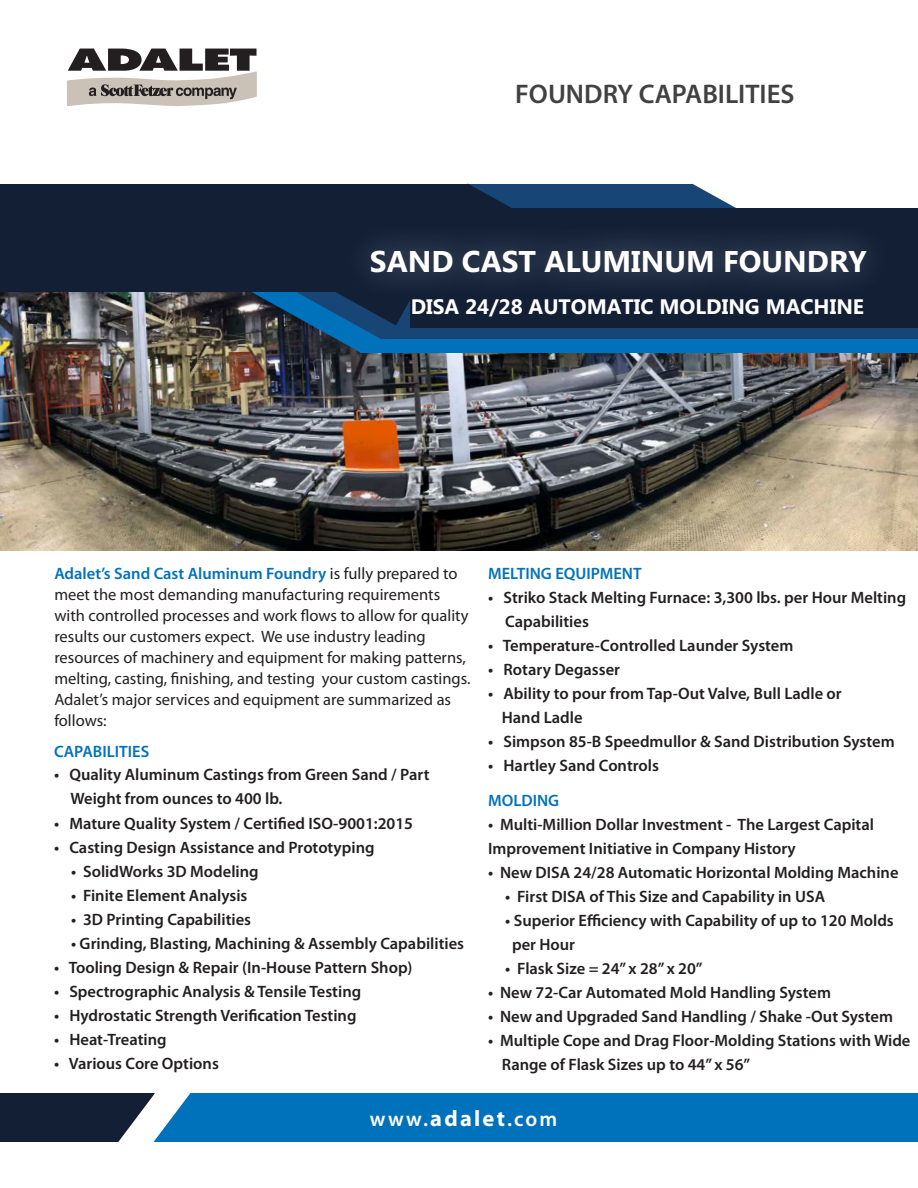
<style>
.page{position:relative;width:918px;height:1188px;background:#fff}
.page>*{position:absolute;margin:0;border:0;box-sizing:border-box;transform-origin:0 0}
.t1{font:700 30px "Microsoft Phags Pa";color:#fff}
.t2{font:600 27px "Myriad Pro";color:#414142}
.t3{font:700 21px "Microsoft Phags Pa";color:#fff}
.t4{font:600 21px "Myriad Pro";letter-spacing:.11em;color:#fff}
.t5{font:600 16.5px/24px "Myriad Pro";color:#231f20}
.t6{font:16.5px/21px "Myriad Pro";color:#231f20}
.t7{font:600 16.5px "Myriad Pro";color:#0072bc}
.s1{font-weight:600;color:#0072bc}
.s2{font-weight:700;font-size:22.5px}
</style>
<div class="page">
<img style="left:0;top:292px;width:918px;height:259px">
<div style="left:155px;top:184px;width:537px;height:108px;background:#174575"></div>
<svg style="left:692px;top:184px;width:44px;height:24px"></svg>
<div style="left:361px;top:245px;width:557px;height:108px;background:#0072bc"></div>
<div style="left:381px;top:231px;width:537px;height:108px;background:#174575"></div>
<div style="left:0;top:184px;width:467px;height:108px;background:#121f35"></div>
<div style="left:411px;top:208px;width:507px;height:120px;background:#121f35"></div>
<svg style="left:236px;top:292px;width:175px;height:61px;background:#204b6e"></svg>
<svg style="left:467px;top:184px;width:44px;height:24px"></svg>
<div style="left:342px;top:220px;width:552px;height:82px;background:#fff;opacity:.38"></div>
<svg style="left:67px;top:49px;width:190px;height:57px"></svg>
<div style="left:0;top:1093px;width:188px;height:48px;background:#121f35"></div>
<div style="left:154px;top:1093px;width:764px;height:48px;background:#0072bc"></div>
<svg style="left:117px;top:1093px;width:76px;height:49px"></svg>
<p class="t2" style="left:515px;top:77px;width:281px">FOUNDRY CAPABILITIES</p>
<p class="t1" style="left:370px;top:240px;width:498px">SAND CAST ALUMINUM FOUNDRY</p>
<p class="t3" style="left:411px;top:292px;width:455px">DISA 24/28 AUTOMATIC MOLDING MACHINE</p>
<p class="t6" style="left:54px;top:563px;width:418px"><span class="s1">Adalet’s Sand Cast Aluminum Foundry</span> is fully prepared to meet the most demanding manufacturing requirements with controlled processes and work flows to allow for quality results our customers expect. We use industry leading resources of machinery and equipment for making patterns, melting, casting, finishing, and testing your custom castings.</p>
<p class="t6" style="left:54px;top:689px;width:398px">Adalet’s major services and equipment are summarized as follows:</p>
<p class="t7" style="left:54px;top:740px;width:97px">CAPABILITIES</p>
<p class="t5" style="left:70px;top:763px;width:361px;text-indent:-16px">• Quality Aluminum Castings from Green Sand / Part<br>Weight from ounces to 400 lb.</p>
<p class="t5" style="left:54px;top:811px;width:361px">• Mature Quality System / Certified ISO-9001:2015</p>
<p class="t5" style="left:54px;top:835px;width:322px">• Casting Design Assistance and Prototyping</p>
<p class="t5" style="left:71px;top:859px;width:189px">• SolidWorks 3D Modeling</p>
<p class="t5" style="left:71px;top:883px;width:178px">• Finite Element Analysis</p>
<p class="t5" style="left:71px;top:907px;width:182px">• 3D Printing Capabilities</p>
<p class="t5" style="left:71px;top:931px;width:395px">• Grinding, Blasting, Machining &amp; Assembly Capabilities</p>
<p class="t5" style="left:54px;top:955px;width:360px">• Tooling Design &amp; Repair (In-House Pattern Shop)</p>
<p class="t5" style="left:54px;top:979px;width:309px">• Spectrographic Analysis &amp; Tensile Testing</p>
<p class="t5" style="left:54px;top:1003px;width:304px">• Hydrostatic Strength Verification Testing</p>
<p class="t5" style="left:54px;top:1027px;width:114px">• Heat-Treating</p>
<p class="t5" style="left:54px;top:1051px;width:166px">• Various Core Options</p>
<p class="t7" style="left:488px;top:563px;width:155px">MELTING EQUIPMENT</p>
<p class="t5" style="left:488px;top:585px;width:420px">• Striko Stack Melting Furnace: 3,300 lbs. per Hour Melting</p>
<p class="t5" style="left:505px;top:609px;width:85px">Capabilities</p>
<p class="t5" style="left:488px;top:633px;width:307px">• Temperature-Controlled Launder System</p>
<p class="t5" style="left:488px;top:657px;width:133px">• Rotary Degasser</p>
<p class="t5" style="left:488px;top:681px;width:355px">• Ability to pour from Tap-Out Valve, Bull Ladle or</p>
<p class="t5" style="left:502px;top:705px;width:82px">Hand Ladle</p>
<p class="t5" style="left:488px;top:729px;width:408px">• Simpson 85-B Speedmullor &amp; Sand Distribution System</p>
<p class="t5" style="left:488px;top:753px;width:172px">• Hartley Sand Controls</p>
<p class="t7" style="left:488px;top:790px;width:73px">MOLDING</p>
<p class="t5" style="left:488px;top:812px;width:387px">• Multi-Million Dollar Investment - The Largest Capital<br>Improvement Initiative in Company History</p>
<p class="t5" style="left:488px;top:860px;width:412px">• New DISA 24/28 Automatic Horizontal Molding Machine</p>
<p class="t5" style="left:505px;top:884px;width:321px">• First DISA of This Size and Capability in USA</p>
<p class="t5" style="left:512px;top:908px;width:383px;text-indent:-7px">• Superior Efficiency with Capability of up to 120 Molds per Hour</p>
<p class="t5" style="left:505px;top:956px;width:199px">• Flask Size = 24” x 28” x 20”</p>
<p class="t5" style="left:488px;top:980px;width:344px">• New 72-Car Automated Mold Handling System</p>
<p class="t5" style="left:488px;top:1004px;width:406px">• New and Upgraded Sand Handling / Shake -Out System</p>
<p class="t5" style="left:488px;top:1028px;width:424px">• Multiple Cope and Drag Floor-Molding Stations with Wide</p>
<p class="t5" style="left:502px;top:1052px;width:250px">Range of Flask Sizes up to 44” x 56”</p>
<p class="t4" style="left:370px;top:1105px;width:189px">www.<span class="s2">adalet</span>.com</p>
</div>
